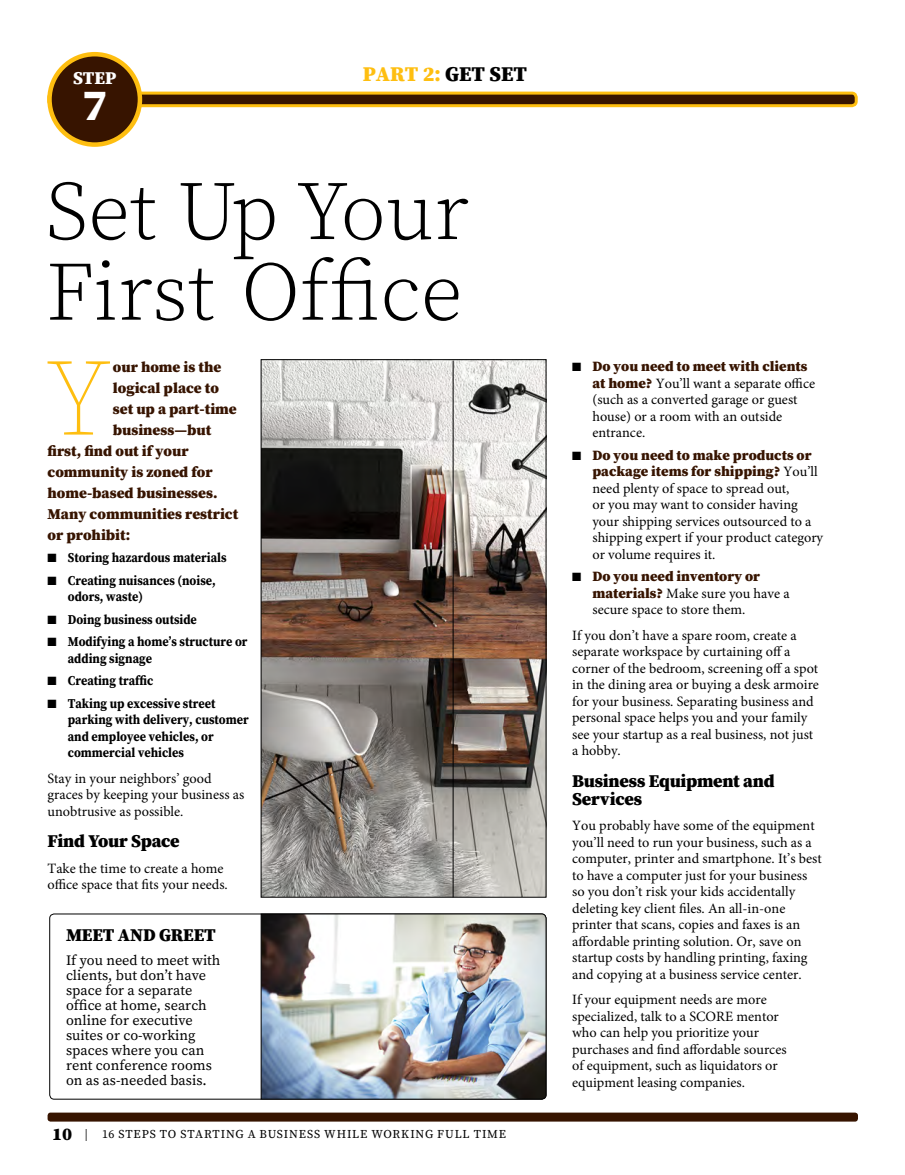
<style>
.page{position:relative;width:905px;height:1175px;background:#fff}
.page>*{position:absolute;margin:0;border:0;box-sizing:border-box;transform-origin:0 0}
.t1{font:200 108px "Source Serif Pro";color:#febe10}
.t2{font:300 82.95px/80.6px "Source Serif Pro";color:#000}
.t3{font:900 45px "Source Serif Pro";color:#fff}
.t4{font:900 21px "Source Serif Pro";color:#febe10}
.t5{font:900 18px/18px "Source Serif Pro";letter-spacing:-.015em;color:#000}
.t6{font:900 18px "Source Serif Pro";color:#fff}
.t7{font:900 15px "Source Serif Pro";color:#371400}
.t8{font:14.25px/16.5px "Minion Pro";color:#000}
.t9{font:14.25px/15px "Source Serif Pro";color:#000}
.t10{font:900 14.25px/16.5px "Source Serif Pro";color:#371400}
.t11{font:700 13.5px/16.5px "Source Serif Pro";color:#000;scale:.9 1}
.t12{font:12px "Source Serif Pro";letter-spacing:.07em;color:#000}
.t13{font:12px "Zapf Dingbats ITC";color:#000}
.s1{color:#000}
.s2{font-weight:900;font-size:18px}
.s3{font-family:"Source Serif Pro";font-weight:900;color:#371400}
.s4{font-family:"Minion Pro";font-weight:400;color:#000}
</style>
<div class="page">
<img style="left:261px;top:913px;width:285px;height:186px">
<div style="left:48px;top:1112px;width:810px;height:9px;background:#371400;border-radius:3px"></div>
<div style="left:49px;top:93px;width:807px;height:13px;background:#371400;border-radius:4px"></div>
<div style="left:47px;top:92px;width:810px;height:15px;border:3px solid #febe10;border-radius:4px"></div>
<div style="left:49px;top:54px;width:91px;height:91px;background:#371400;border-radius:50%"></div>
<div style="left:47px;top:52px;width:95px;height:95px;border:4px solid #febe10;border-radius:50%"></div>
<img style="left:263px;top:361px;width:281px;height:534px">
<div style="left:261px;top:359px;width:285px;height:538px;border:1px solid #000"></div>
<hr style="left:453px;top:360px;width:1px;height:537px;background:#000">
<p class="t6" style="left:73px;top:68px;width:45px">STEP</p>
<h3 class="t3" style="left:82px;top:79px;width:27px">7</h3>
<h3 class="t4" style="left:363px;top:61px;width:166px">PART 2: <span class="s1">GET SET</span></h3>
<h2 class="t2" style="left:46px;top:174px;width:424px">Set Up Your<br>First Office</h2>
<h1 class="t1" style="left:44px;top:333px;width:70px">Y</h1>
<p class="t7" style="left:113px;top:358px;width:110px">our home is the</p>
<p class="t7" style="left:113px;top:379px;width:108px">logical place to</p>
<p class="t7" style="left:113px;top:400px;width:125px">set up a part-time</p>
<p class="t7" style="left:113px;top:421px;width:100px">business—but</p>
<p class="t7" style="left:48px;top:442px;width:142px">first, find out if your</p>
<p class="t7" style="left:48px;top:463px;width:167px">community is zoned for</p>
<p class="t7" style="left:48px;top:484px;width:171px">home-based businesses.</p>
<p class="t7" style="left:48px;top:505px;width:192px">Many communities restrict</p>
<p class="t7" style="left:48px;top:526px;width:84px">or prohibit:</p>
<p class="t13" style="left:57px;top:552px;width:5px">■</p>
<p class="t11" style="left:48px;top:550px;width:200px">■ Storing hazardous materials</p>
<p class="t13" style="left:57px;top:575px;width:5px">■</p>
<p class="t11" style="left:68px;top:572px;width:166px;text-indent:-20px">■ Creating nuisances (noise, odors, waste)</p>
<p class="t13" style="left:57px;top:614px;width:5px">■</p>
<p class="t11" style="left:48px;top:611px;width:167px">■ Doing business outside</p>
<p class="t13" style="left:57px;top:636px;width:5px">■</p>
<p class="t11" style="left:68px;top:634px;width:201px;text-indent:-20px">■ Modifying a home’s structure or adding signage</p>
<p class="t13" style="left:57px;top:675px;width:5px">■</p>
<p class="t11" style="left:48px;top:673px;width:119px">■ Creating traffic</p>
<p class="t13" style="left:57px;top:698px;width:5px">■</p>
<p class="t11" style="left:68px;top:695px;width:203px;text-indent:-20px">■ Taking up excessive street parking with delivery, customer and employee vehicles, or commercial vehicles</p>
<p class="t8" style="left:48px;top:770px;width:198px">Stay in your neighbors’ good graces by keeping your business as unobtrusive as possible.</p>
<p class="t5" style="left:48px;top:833px;width:134px">Find Your Space</p>
<p class="t8" style="left:48px;top:860px;width:182px">Take the time to create a home office space that fits your needs.</p>
<p class="t5" style="left:66px;top:926px;width:151px">MEET AND GREET</p>
<p class="t9" style="left:66px;top:953px;width:156px">If you need to meet with clients, but don’t have space for a separate office at home, search online for executive suites or co-working spaces where you can rent conference rooms on as as-needed basis.</p>
<p class="t12" style="left:52px;top:1127px;width:455px"><span class="s2">10</span> | 16 STEPS TO STARTING A BUSINESS WHILE WORKING FULL TIME</p>
<p class="t10" style="left:572px;top:358px;width:237px"><span class="s1">■</span> Do you need to meet with clients</p>
<p class="t8" style="left:592px;top:375px;width:224px"><span class="s3">at home?</span> You’ll want a separate office (such as a converted garage or guest house) or a room with an outside entrance.</p>
<p class="t13" style="left:581px;top:450px;width:5px">■</p>
<p class="t13" style="left:581px;top:361px;width:5px">■</p>
<p class="t10" style="left:592px;top:447px;width:227px;text-indent:-20px"><span class="s1">■</span> Do you need to make products or package items for shipping? <span class="s4">You’ll</span></p>
<p class="t8" style="left:592px;top:480px;width:232px">need plenty of space to spread out,<br>or you may want to consider having your shipping services outsourced to a shipping expert if your product category or volume requires it.</p>
<p class="t13" style="left:581px;top:571px;width:5px">■</p>
<p class="t10" style="left:572px;top:568px;width:189px"><span class="s1">■</span> Do you need inventory or</p>
<p class="t8" style="left:592px;top:585px;width:199px"><span class="s3">materials?</span> Make sure you have a secure space to store them.</p>
<p class="t8" style="left:572px;top:627px;width:248px">If you don’t have a spare room, create a separate workspace by curtaining off a corner of the bedroom, screening off a spot in the dining area or buying a desk armoire for your business. Separating business and personal space helps you and your family see your startup as a real business, not just a hobby.</p>
<p class="t5" style="left:572px;top:772px;width:204px">Business Equipment and<br>Services</p>
<p class="t8" style="left:572px;top:817px;width:251px">You probably have some of the equipment you’ll need to run your business, such as a computer, printer and smartphone. It’s best to have a computer just for your business so you don’t risk your kids accidentally deleting key client files. An all-in-one printer that scans, copies and faxes is an affordable printing solution. Or, save on startup costs by handling printing, faxing and copying at a business service center.</p>
<p class="t8" style="left:572px;top:991px;width:216px">If your equipment needs are more specialized, talk to a SCORE mentor who can help you prioritize your purchases and find affordable sources of equipment, such as liquidators or equipment leasing companies.</p>
</div>
